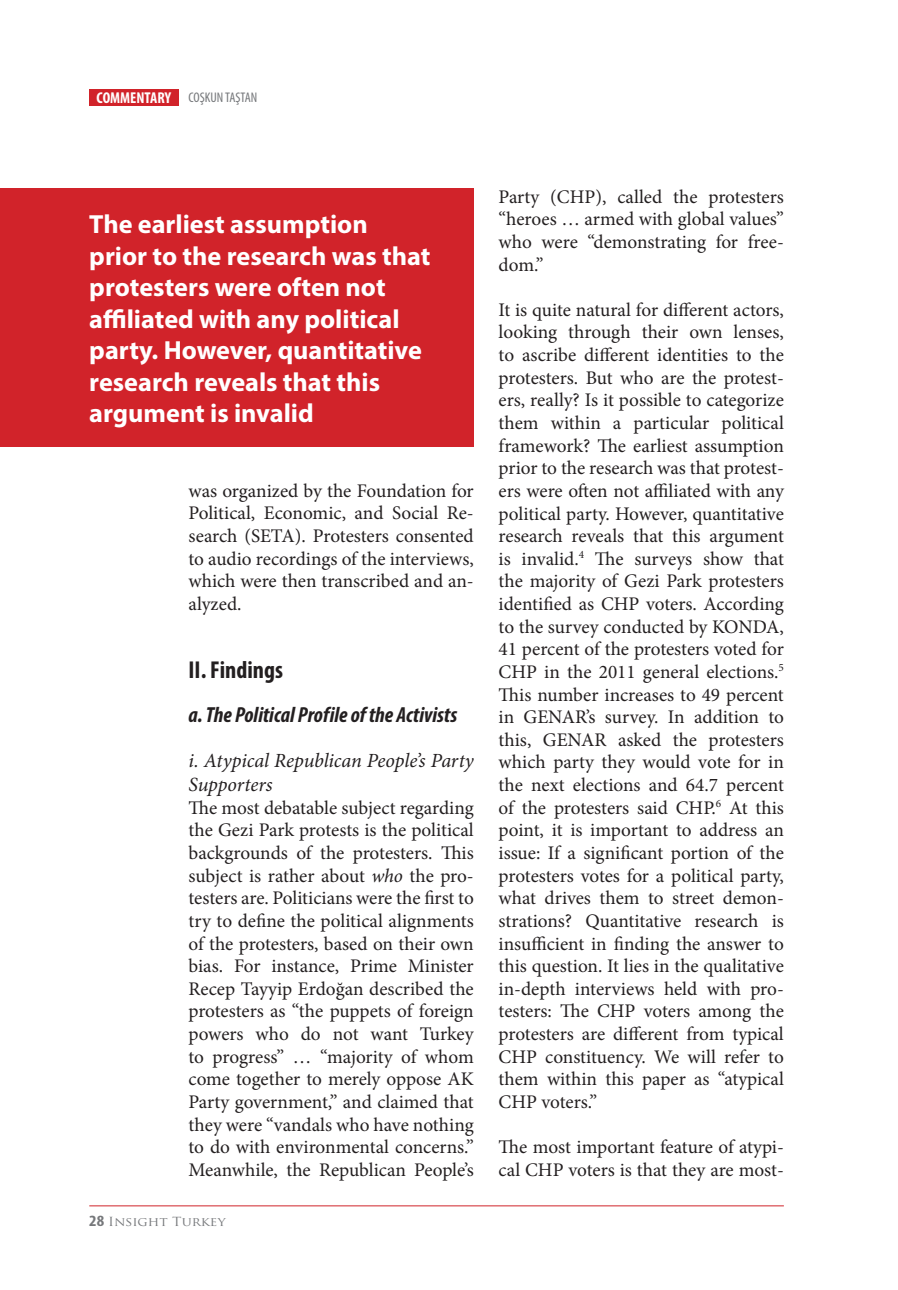
<style>
.page{position:relative;width:898px;height:1290px;background:#fff}
.page>*{position:absolute;margin:0;border:0;box-sizing:border-box;transform-origin:0 0}
.t1{font:700 26.25px/31.5px "Myriad Pro";color:#fff}
.t2{font:700 condensed 24.5px "Myriad Pro";color:#231f20}
.t3{font:italic 700 condensed 21.88px "Myriad Pro";color:#231f20}
.t4{font:italic 20.12px/23.6px "Minion Pro";letter-spacing:-.01em;color:#231f20}
.t5{font:19.25px/22.6px "Minion Pro";color:#231f20;text-align:justify}
.t6{font:condensed 14px "Myriad Pro";color:#76787b}
.t7{font:12.25px "Trajan Pro";color:#76787b;scale:1.11 1}
.s1{font-weight:700;font-size:15.75px;color:#fff}
.s2{font-style:italic}
.s3{font-family:"Myriad Pro";font-weight:700;font-stretch:condensed;font-size:15.75px}
</style>
<div class="page">
<div style="left:89px;top:89px;width:90px;height:17px;background:#d1232a"></div>
<hr style="left:89px;top:1205px;width:695px;height:1px;background:#d1232a">
<div style="left:0;top:189px;width:474px;height:258px;background:#d1232a"></div>
<p class="t6" style="left:97px;top:89px;width:162px"><span class="s1">COMMENTARY</span> COŞKUN TAŞTAN</p>
<h1 class="t1" style="left:89px;top:208px;width:343px">The earliest assumption prior to the research was that protesters were often not affiliated with any political party. However, quantitative research reveals that this argument is invalid</h1>
<p class="t5" style="left:189px;top:479px;width:287px">was organized by the Foundation for Political, Economic, and Social Re&shy;search (SETA). Protesters consented to audio recordings of the interviews, which were then transcribed and an&shy;alyzed.</p>
<p class="t2" style="left:189px;top:654px;width:96px">II. Findings</p>
<p class="t3" style="left:189px;top:701px;width:270px">a. The Political Profile of the Activists</p>
<p class="t4" style="left:189px;top:749px;width:287px">i. Atypical Republican People’s Party<br>Supporters</p>
<p class="t5" style="left:189px;top:796px;width:287px">The most debatable subject regarding the Gezi Park protests is the political backgrounds of the protesters. This subject is rather about <span class="s2">who</span> the pro&shy;testers are. Politicians were the first to try to define the political alignments of the protesters, based on their own bias. For instance, Prime Minister Recep Tayyip Erdoğan described the protesters as “the puppets of foreign powers who do not want Turkey to progress” … “majority of whom come together to merely oppose AK Party government,” and claimed that they were “vandals who have nothing to do with environmental concerns.” Meanwhile, the Republican People’s</p>
<p class="t7" style="left:89px;top:1213px;width:124px"><span class="s3">28</span> Insight Turkey</p>
<p class="t5" style="left:499px;top:185px;width:287px">Party (CHP), called the protesters “heroes … armed with global values” who were “demonstrating for free&shy;dom.”</p>
<p class="t5" style="left:499px;top:298px;width:287px">It is quite natural for different actors, looking through their own lenses, to ascribe different identities to the protesters. But who are the protest&shy;ers, really? Is it possible to categorize them within a particular political framework? The earliest assumption prior to the research was that protest&shy;ers were often not affiliated with any political party. However, quantitative research reveals that this argument is invalid.<sup>4</sup> The surveys show that the majority of Gezi Park protesters identified as CHP voters. According to the survey conducted by KONDA, 41 percent of the protesters voted for CHP in the 2011 general elections.<sup>5<br></sup>This number increases to 49 percent in GENAR’s survey. In addition to this, GENAR asked the protesters which party they would vote for in the next elections and 64.7 percent of the protesters said CHP.<sup>6</sup> At this point, it is important to address an issue: If a significant portion of the protesters votes for a political party, what drives them to street demon&shy;strations? Quantitative research is insufficient in finding the answer to this question. It lies in the qualitative in-depth interviews held with pro&shy;testers: The CHP voters among the protesters are different from typical CHP constituency. We will refer to them within this paper as “atypical CHP voters.”</p>
<p class="t5" style="left:499px;top:1136px;width:287px">The most important feature of atypi&shy;cal CHP voters is that they are most-</p>
</div>
